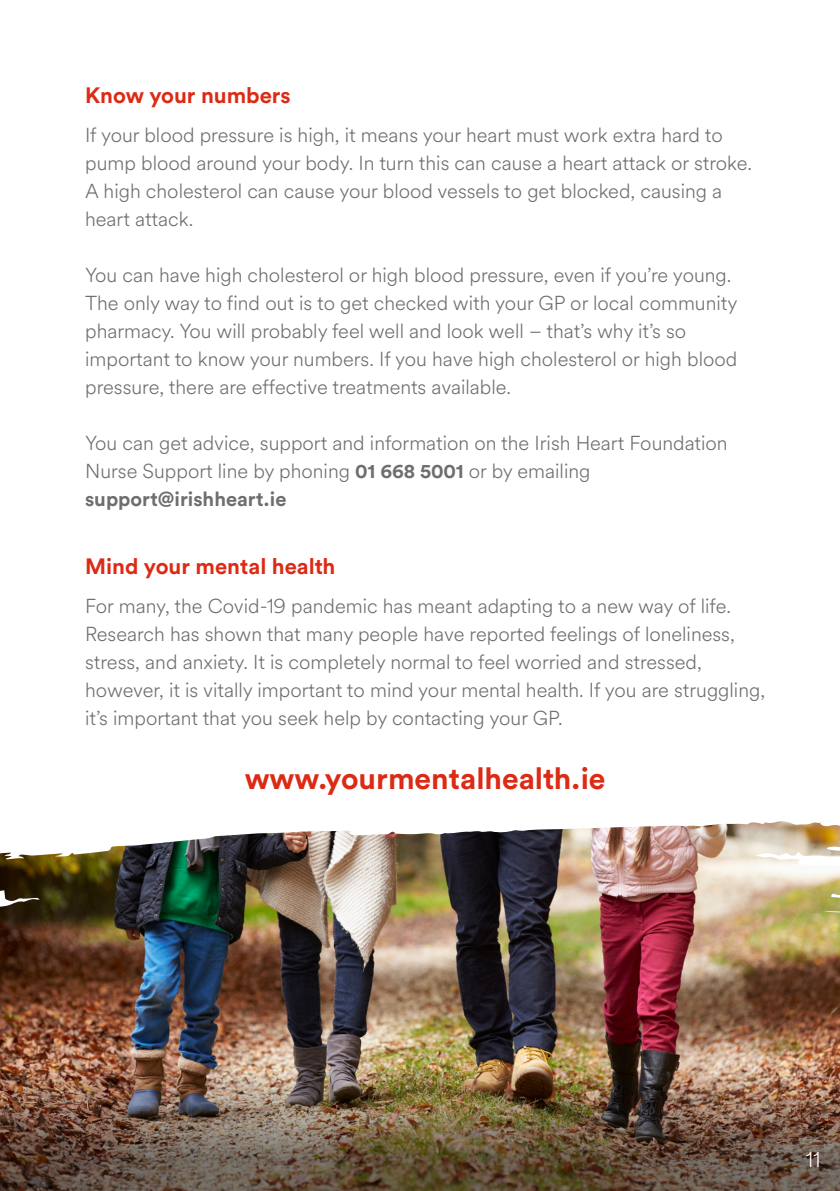
<style>
.page{position:relative;width:840px;height:1191px;background:#fff}
.page>*{position:absolute;margin:0;border:0;box-sizing:border-box;transform-origin:0 0}
.t1{font:700 30px "Circular Std";color:#dc2a14}
.t2{font:700 22px "Circular Std";color:#dc2a14}
.t3{font:300 21px "Circular Spotify Text";color:#fff}
.t4{font:300 20px/28px "Circular Spotify Text";color:#6e6e6e}
.t5{font:700 20px "Circular Std";color:#6e6e6e}
.s1{font-family:"Circular Std";font-weight:700}
</style>
<div class="page">
<img style="left:0;top:821px;width:839px;height:232px">
<img style="left:0;top:1053px;width:839px;height:138px">
<p class="t2" style="left:85px;top:81px;width:207px">Know your numbers</p>
<p class="t4" style="left:85px;top:122px;width:668px">If your blood pressure is high, it means your heart must work extra hard to pump blood around your body. In turn this can cause a heart attack or stroke.<br>A high cholesterol can cause your blood vessels to get blocked, causing a heart attack.</p>
<p class="t4" style="left:85px;top:262px;width:653px">You can have high cholesterol or high blood pressure, even if you’re young.<br>The only way to find out is to get checked with your GP or local community pharmacy. You will probably feel well and look well – that’s why it’s so important to know your numbers. If you have high cholesterol or high blood pressure, there are effective treatments available.</p>
<p class="t4" style="left:85px;top:430px;width:643px">You can get advice, support and information on the Irish Heart Foundation<br>Nurse Support line by phoning <span class="s1">01 668 5001</span> or by emailing</p>
<p class="t5" style="left:85px;top:486px;width:203px">support@irishheart.ie</p>
<p class="t2" style="left:85px;top:552px;width:252px">Mind your mental health</p>
<p class="t4" style="left:85px;top:592px;width:681px">For many, the Covid-19 pandemic has meant adapting to a new way of life.<br>Research has shown that many people have reported feelings of loneliness, stress, and anxiety. It is completely normal to feel worried and stressed, however, it is vitally important to mind your mental health. If you are struggling, it’s important that you seek help by contacting your GP.</p>
<h1 class="t1" style="left:244px;top:759px;width:362px">www.yourmentalhealth.ie</h1>
<p class="t3" style="left:805px;top:1145px;width:16px">11</p>
</div>
